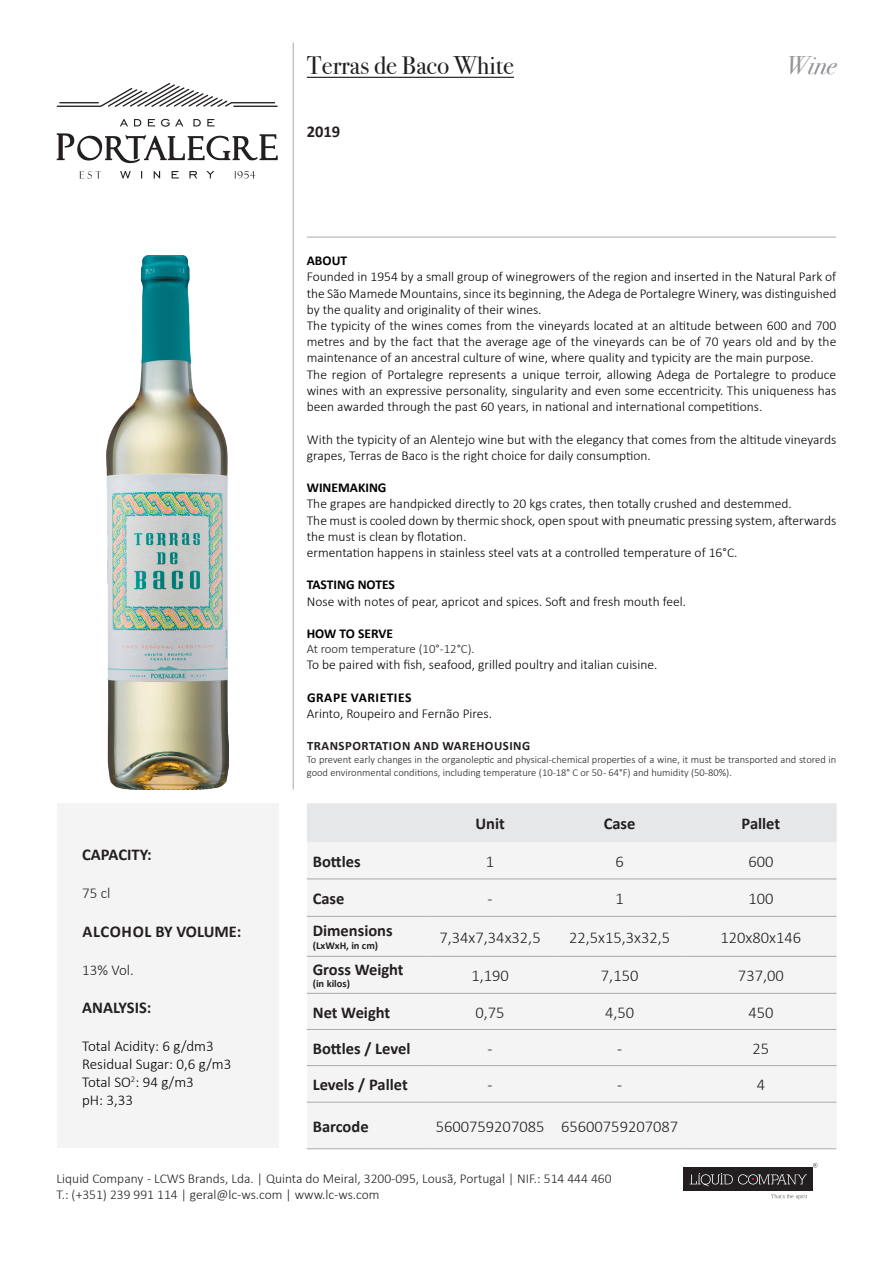
<style>
.page{position:relative;width:893px;height:1263px;background:#fff}
.page>*{position:absolute;margin:0;border:0;box-sizing:border-box;transform-origin:0 0}
.t1{font:25.5px "Bodoni Svty Two OSITCTT";color:#231f20}
.t2{font:italic 25.5px "Bodoni Svty Two OSITCTT";color:#939598}
.t3{font:700 16.5px "Calibri";color:#231f20}
.t4{font:300 16.5px "Calibri";color:#231f20}
.t5{font:300 15px/18px "Calibri";color:#000}
.t6{font:300 15px "Calibri";color:#231f20}
.t7{font:300 13.5px/16.2px "Calibri";color:#000}
.t8{font:300 13.5px/16.2px "Calibri";color:#231f20}
.t9{font:700 13.5px "Calibri";color:#000}
.t10{font:700 13.5px "Calibri";letter-spacing:.04em;color:#000}
.t11{font:300 12.75px "Calibri";color:#231f20}
.t12{font:700 12.75px "Calibri";letter-spacing:.04em;color:#231f20}
.t13{font:300 10.5px/12.6px "Calibri";color:#231f20}
.t14{font:700 10.5px "Calibri";color:#231f20}
</style>
<div class="page">
<svg style="left:771px;top:1194px;width:36px;height:5px"></svg>
<svg style="left:813px;top:1163px;width:4px;height:4px"></svg>
<div style="left:684px;top:1167px;width:129px;height:24px;background:#231f20"></div>
<svg style="left:690px;top:1173px;width:117px;height:13px"></svg>
<div style="left:57px;top:804px;width:222px;height:344px;background:#f4f4f4"></div>
<div style="left:307px;top:804px;width:529px;height:344px;background:#f4f4f4"></div>
<hr style="left:293px;top:43px;width:1px;height:746px;background:#a8a9ad">
<img style="left:106px;top:255px;width:123px;height:534px">
<div style="left:307px;top:804px;width:529px;height:38px;background:#e6e7e9"></div>
<hr style="left:307px;top:879px;width:119px;height:1px;background:#a8a9ad">
<hr style="left:426px;top:879px;width:128px;height:1px;background:#a8a9ad">
<hr style="left:554px;top:879px;width:131px;height:1px;background:#a8a9ad">
<hr style="left:685px;top:879px;width:151px;height:1px;background:#a8a9ad">
<hr style="left:307px;top:916px;width:119px;height:1px;background:#a8a9ad">
<hr style="left:426px;top:916px;width:128px;height:1px;background:#a8a9ad">
<hr style="left:554px;top:916px;width:131px;height:1px;background:#a8a9ad">
<hr style="left:685px;top:916px;width:151px;height:1px;background:#a8a9ad">
<hr style="left:307px;top:956px;width:119px;height:1px;background:#a8a9ad">
<hr style="left:426px;top:956px;width:128px;height:1px;background:#a8a9ad">
<hr style="left:554px;top:956px;width:131px;height:1px;background:#a8a9ad">
<hr style="left:685px;top:956px;width:151px;height:1px;background:#a8a9ad">
<hr style="left:307px;top:993px;width:119px;height:1px;background:#a8a9ad">
<hr style="left:426px;top:993px;width:128px;height:1px;background:#a8a9ad">
<hr style="left:554px;top:993px;width:131px;height:1px;background:#a8a9ad">
<hr style="left:685px;top:993px;width:151px;height:1px;background:#a8a9ad">
<hr style="left:307px;top:1029px;width:119px;height:1px;background:#a8a9ad">
<hr style="left:426px;top:1029px;width:128px;height:1px;background:#a8a9ad">
<hr style="left:554px;top:1029px;width:131px;height:1px;background:#a8a9ad">
<hr style="left:685px;top:1029px;width:151px;height:1px;background:#a8a9ad">
<hr style="left:307px;top:1065px;width:119px;height:1px;background:#a8a9ad">
<hr style="left:426px;top:1065px;width:128px;height:1px;background:#a8a9ad">
<hr style="left:554px;top:1065px;width:131px;height:1px;background:#a8a9ad">
<hr style="left:685px;top:1065px;width:151px;height:1px;background:#a8a9ad">
<hr style="left:307px;top:1102px;width:119px;height:1px;background:#a8a9ad">
<hr style="left:426px;top:1102px;width:128px;height:1px;background:#a8a9ad">
<hr style="left:554px;top:1102px;width:131px;height:1px;background:#a8a9ad">
<hr style="left:685px;top:1102px;width:151px;height:1px;background:#a8a9ad">
<hr style="left:307px;top:1148px;width:119px;height:1px;background:#a8a9ad">
<hr style="left:426px;top:1148px;width:128px;height:1px;background:#a8a9ad">
<hr style="left:554px;top:1148px;width:131px;height:1px;background:#a8a9ad">
<hr style="left:685px;top:1148px;width:151px;height:1px;background:#a8a9ad">
<hr style="left:307px;top:237px;width:529px;height:1px;background:#a8a9ad">
<svg style="left:57px;top:83px;width:221px;height:24px"></svg>
<svg style="left:120px;top:171px;width:94px;height:7px"></svg>
<svg style="left:79px;top:171px;width:22px;height:7px"></svg>
<svg style="left:234px;top:171px;width:21px;height:8px"></svg>
<svg style="left:120px;top:119px;width:95px;height:8px"></svg>
<svg style="left:57px;top:133px;width:221px;height:31px"></svg>
<hr style="left:307px;top:77px;width:207px;height:1px;background:#231f20">
<h1 class="t1" style="left:307px;top:51px;width:209px">Terras de Baco White</h1>
<h1 class="t2" style="left:786px;top:50px;width:52px">Wine</h1>
<p class="t3" style="left:307px;top:121px;width:35px">2019</p>
<p class="t9" style="left:307px;top:252px;width:42px">ABOUT</p>
<p class="t7" style="left:307px;top:269px;width:531px">Founded in 1954 by a small group of winegrowers of the region and inserted in the Natural Park of the São Mamede Mountains, since its beginning, the Adega de Portalegre Winery, was distinguished by the quality and originality of their wines.<br>The typicity of the wines comes from the vineyards located at an altitude between 600 and 700 metres and by the fact that the average age of the vineyards can be of 70 years old and by the maintenance of an ancestral culture of wine, where quality and typicity are the main purpose.<br>The region of Portalegre represents a unique terroir, allowing Adega de Portalegre to produce wines with an expressive personality, singularity and even some eccentricity. This uniqueness has been awarded through the past 60 years, in national and international competitions.</p>
<p class="t7" style="left:307px;top:431px;width:531px">With the typicity of an Alentejo wine but with the elegancy that comes from the altitude vineyards grapes, Terras de Baco is the right choice for daily consumption.</p>
<p class="t9" style="left:307px;top:479px;width:81px">WINEMAKING</p>
<p class="t7" style="left:307px;top:496px;width:531px">The grapes are handpicked directly to 20 kgs crates, then totally crushed and destemmed.<br>The must is cooled down by thermic shock, open spout with pneumatic pressing system, afterwards the must is clean by flotation.<br>ermentation happens in stainless steel vats at a controlled temperature of 16°C.</p>
<p class="t9" style="left:307px;top:576px;width:90px">TASTING NOTES</p>
<p class="t7" style="left:307px;top:593px;width:381px">Nose with notes of pear, apricot and spices. Soft and fresh mouth feel.</p>
<p class="t9" style="left:307px;top:625px;width:88px">HOW TO SERVE</p>
<p class="t11" style="left:307px;top:641px;width:169px">At room temperature (10°-12°C).</p>
<p class="t7" style="left:307px;top:657px;width:352px">To be paired with fish, seafood, grilled poultry and italian cuisine.</p>
<p class="t10" style="left:307px;top:689px;width:106px">GRAPE VARIETIES</p>
<p class="t7" style="left:307px;top:705px;width:187px">Arinto, Roupeiro and Fernão Pires.</p>
<p class="t12" style="left:307px;top:738px;width:225px">TRANSPORTATION AND WAREHOUSING</p>
<p class="t13" style="left:307px;top:753px;width:531px">To prevent early changes in the organoleptic and physical-chemical properties of a wine, it must be transported and stored in good environmental conditions, including temperature (10-18° C or 50 - 64°F) and humidity (50-80%).</p>
<p class="t3" style="left:82px;top:844px;width:71px">CAPACITY:</p>
<p class="t6" style="left:82px;top:883px;width:30px">75 cl</p>
<p class="t3" style="left:82px;top:921px;width:160px">ALCOHOL BY VOLUME:</p>
<p class="t6" style="left:82px;top:961px;width:53px">13% Vol.</p>
<p class="t3" style="left:82px;top:997px;width:71px">ANALYSIS:</p>
<p class="t5" style="left:82px;top:1036px;width:151px">Total Acidity: 6 g/dm3<br>Residual Sugar: 0,6 g/m3<br>Total SO<sup>2</sup>: 94 g/m3<br>pH: 3,33</p>
<p class="t3" style="left:475px;top:813px;width:31px">Unit</p>
<p class="t3" style="left:604px;top:813px;width:33px">Case</p>
<p class="t3" style="left:742px;top:813px;width:40px">Pallet</p>
<p class="t3" style="left:313px;top:851px;width:49px">Bottles</p>
<p class="t4" style="left:486px;top:851px;width:10px">1</p>
<p class="t4" style="left:615px;top:851px;width:10px">6</p>
<p class="t4" style="left:748px;top:851px;width:27px">600</p>
<p class="t3" style="left:313px;top:888px;width:33px">Case</p>
<p class="t4" style="left:488px;top:888px;width:7px">-</p>
<p class="t4" style="left:615px;top:888px;width:10px">1</p>
<p class="t4" style="left:748px;top:888px;width:27px">100</p>
<p class="t3" style="left:313px;top:920px;width:81px">Dimensions</p>
<p class="t14" style="left:313px;top:939px;width:67px">(LxWxH, in cm)</p>
<p class="t4" style="left:439px;top:927px;width:103px">7,34x7,34x32,5</p>
<p class="t4" style="left:569px;top:927px;width:103px">22,5x15,3x32,5</p>
<p class="t4" style="left:720px;top:927px;width:82px">120x80x146</p>
<p class="t3" style="left:313px;top:959px;width:92px">Gross Weight</p>
<p class="t14" style="left:313px;top:977px;width:39px">(in kilos)</p>
<p class="t4" style="left:471px;top:965px;width:39px">1,190</p>
<p class="t4" style="left:601px;top:965px;width:39px">7,150</p>
<p class="t4" style="left:738px;top:965px;width:47px">737,00</p>
<p class="t3" style="left:313px;top:1002px;width:79px">Net Weight</p>
<p class="t4" style="left:475px;top:1002px;width:31px">0,75</p>
<p class="t4" style="left:605px;top:1002px;width:31px">4,50</p>
<p class="t4" style="left:748px;top:1002px;width:27px">450</p>
<p class="t3" style="left:313px;top:1038px;width:99px">Bottles / Level</p>
<p class="t4" style="left:487px;top:1038px;width:7px">-</p>
<p class="t4" style="left:617px;top:1038px;width:7px">-</p>
<p class="t4" style="left:752px;top:1038px;width:18px">25</p>
<p class="t3" style="left:313px;top:1074px;width:96px">Levels / Pallet</p>
<p class="t4" style="left:487px;top:1074px;width:7px">-</p>
<p class="t4" style="left:617px;top:1074px;width:7px">-</p>
<p class="t4" style="left:757px;top:1074px;width:10px">4</p>
<p class="t3" style="left:313px;top:1116px;width:57px">Barcode</p>
<p class="t4" style="left:436px;top:1116px;width:244px">5600759207085 65600759207087</p>
<p class="t8" style="left:57px;top:1170px;width:556px">Liquid Company - LCWS Brands, Lda. | Quinta do Meiral, 3200-095, Lousã, Portugal | NIF.: 514 444 460<br>T.: (+351) 239 991 114 | geral@lc-ws.com | www.lc-ws.com</p>
</div>
